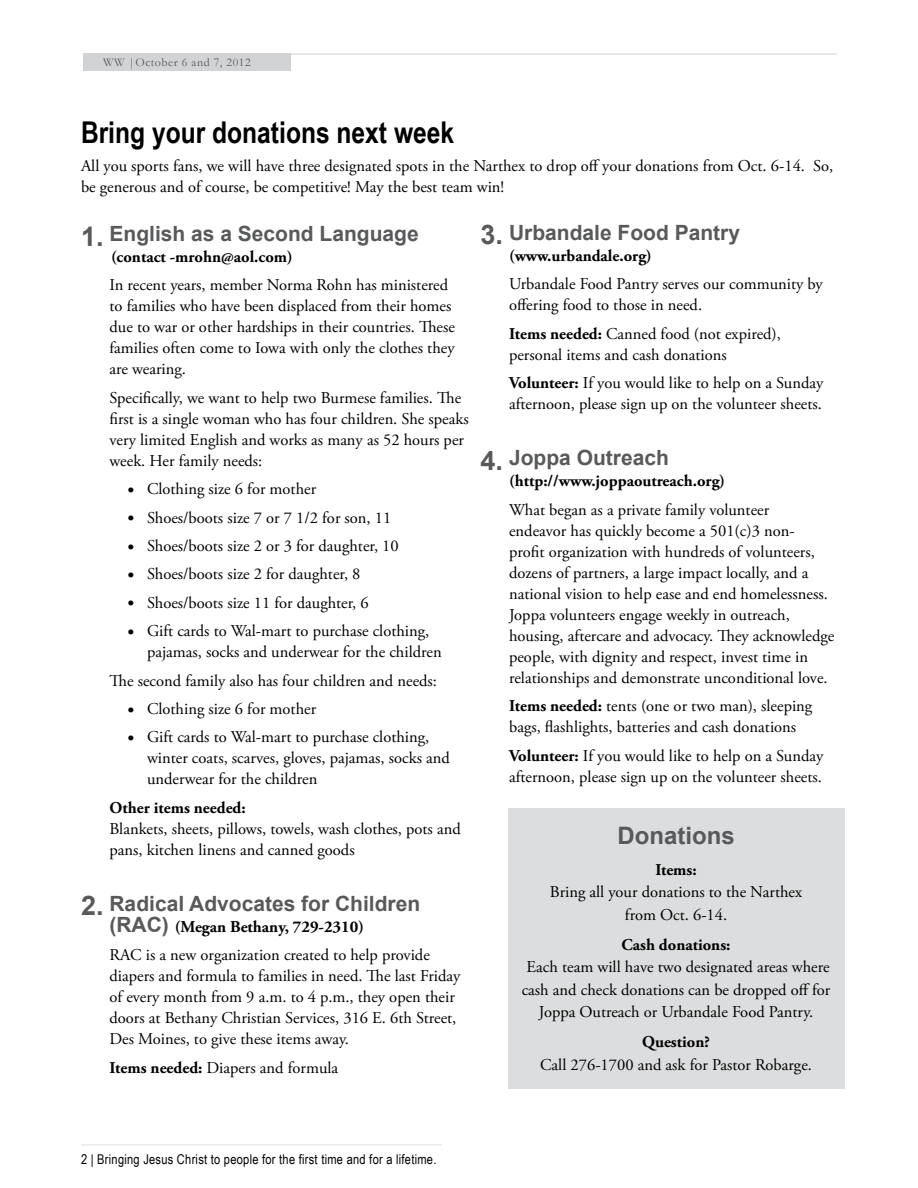
<style>
.page{position:relative;width:918px;height:1188px;background:#fff}
.page>*{position:absolute;margin:0;border:0;box-sizing:border-box;transform-origin:0 0}
.t1{font:700 30px "Arial Narrow";color:#000}
.t2{font:700 24px "Arial";color:#58595b}
.t3{font:700 21px "Arial";color:#58595b}
.t4{font:16.5px/21px "Adobe Garamond Pro";color:#000}
.t5{font:700 16.5px "Adobe Garamond Pro";color:#000}
.t6{font:13.5px "Arial Narrow";letter-spacing:.02em;color:#000}
.t7{font:12px "Garamond";letter-spacing:.045em;color:#58595b}
.s1{font-size:27px}
.s2{font-weight:700}
.s3{font-size:18px}
.s4{font-family:"Arial";font-weight:700;font-size:21px;color:#58595b}
</style>
<div class="page">
<hr style="left:276px;top:54px;width:561px;height:1px;background:#bcbec0">
<div style="left:83px;top:53px;width:208px;height:18px;background:#d1d3d4"></div>
<hr style="left:81px;top:1145px;width:361px;height:1px;background:#dcddde">
<div style="left:508px;top:808px;width:337px;height:281px;background:#dcddde"></div>
<p class="t7" style="left:103px;top:55px;width:149px">WW |October 6 and 7, 2012</p>
<h1 class="t1" style="left:81px;top:110px;width:375px">Bring your donations next week</h1>
<p class="t4" style="left:81px;top:155px;width:754px">All you sports fans, we will have three designated spots in the Narthex to drop off your donations from Oct. 6-14. So, be generous and of course, be competitive! May the best team win!</p>
<p class="t3" style="left:481px;top:219px;width:261px"><span class="s1">3.</span> Urbandale Food Pantry</p>
<p class="t5" style="left:509px;top:246px;width:144px">(www.urbandale.org)</p>
<p class="t4" style="left:509px;top:274px;width:315px">Urbandale Food Pantry serves our community by offering food to those in need.</p>
<p class="t4" style="left:509px;top:324px;width:273px"><span class="s2">Items needed:</span> Canned food (not expired), personal items and cash donations</p>
<p class="t4" style="left:509px;top:373px;width:316px"><span class="s2">Volunteer:</span> If you would like to help on a Sunday afternoon, please sign up on the volunteer sheets.</p>
<p class="t3" style="left:481px;top:444px;width:190px"><span class="s1">4.</span> Joppa Outreach</p>
<p class="t5" style="left:509px;top:471px;width:218px">(http://www.joppaoutreach.org)</p>
<p class="t4" style="left:509px;top:500px;width:327px">What began as a private family volunteer<br>endeavor has quickly become a 501(c)3 non-<br>profit organization with hundreds of volunteers, dozens of partners, a large impact locally, and a national vision to help ease and end homelessness.<br>Joppa volunteers engage weekly in outreach, housing, aftercare and advocacy. They acknowledge people, with dignity and respect, invest time in relationships and demonstrate unconditional love.</p>
<p class="t4" style="left:509px;top:696px;width:305px"><span class="s2">Items needed:</span> tents (one or two man), sleeping bags, flashlights, batteries and cash donations</p>
<p class="t4" style="left:509px;top:745px;width:316px"><span class="s2">Volunteer:</span> If you would like to help on a Sunday afternoon, please sign up on the volunteer sheets.</p>
<p class="t3" style="left:81px;top:220px;width:339px"><span class="s1">1.</span> English as a Second Language</p>
<p class="t5" style="left:111px;top:247px;width:183px">(contact -mrohn@aol.com)</p>
<p class="t4" style="left:109px;top:275px;width:347px">In recent years, member Norma Rohn has ministered to families who have been displaced from their homes due to war or other hardships in their countries. These families often come to Iowa with only the clothes they are wearing.</p>
<p class="t4" style="left:109px;top:388px;width:361px">Specifically, we want to help two Burmese families. The first is a single woman who has four children. She speaks very limited English and works as many as 52 hours per week. Her family needs:</p>
<p class="t4" style="left:128px;top:479px;width:190px"><span class="s3">•</span> Clothing size 6 for mother</p>
<p class="t4" style="left:128px;top:508px;width:265px"><span class="s3">•</span> Shoes/boots size 7 or 7 1/2 for son, 11</p>
<p class="t4" style="left:128px;top:536px;width:273px"><span class="s3">•</span> Shoes/boots size 2 or 3 for daughter, 10</p>
<p class="t4" style="left:128px;top:564px;width:235px"><span class="s3">•</span> Shoes/boots size 2 for daughter, 8</p>
<p class="t4" style="left:128px;top:593px;width:243px"><span class="s3">•</span> Shoes/boots size 11 for daughter, 6</p>
<p class="t4" style="left:147px;top:621px;width:296px;text-indent:-20px"><span class="s3">•</span> Gift cards to Wal-mart to purchase clothing, pajamas, socks and underwear for the children</p>
<p class="t4" style="left:109px;top:670px;width:329px">The second family also has four children and needs:</p>
<p class="t4" style="left:128px;top:699px;width:190px"><span class="s3">•</span> Clothing size 6 for mother</p>
<p class="t4" style="left:147px;top:727px;width:304px;text-indent:-20px"><span class="s3">•</span> Gift cards to Wal-mart to purchase clothing, winter coats, scarves, gloves, pajamas, socks and underwear for the children</p>
<p class="t5" style="left:109px;top:798px;width:138px">Other items needed:</p>
<p class="t4" style="left:109px;top:819px;width:353px">Blankets, sheets, pillows, towels, wash clothes, pots and pans, kitchen linens and canned goods</p>
<p class="t3" style="left:81px;top:890px;width:341px"><span class="s1">2.</span> Radical Advocates for Children</p>
<p class="t4" style="left:109px;top:913px;width:322px;line-height:28.3px"><span class="s4">(RAC)</span> <span class="s2">(Megan Bethany, 729-2310)<br></span>RAC is a new organization created to help provide</p>
<p class="t4" style="left:109px;top:966px;width:352px">diapers and formula to families in need. The last Friday of every month from 9 a.m. to 4 p.m., they open their doors at Bethany Christian Services, 316 E. 6th Street, Des Moines, to give these items away.</p>
<p class="t4" style="left:109px;top:1058px;width:230px"><span class="s2">Items needed:</span> Diapers and formula</p>
<h2 class="t2" style="left:617px;top:820px;width:119px">Donations</h2>
<p class="t5" style="left:655px;top:860px;width:43px">Items:</p>
<p class="t4" style="left:550px;top:881px;width:254px;line-height:22.5px;text-align:center">Bring all your donations to the Narthex from Oct. 6-14.</p>
<p class="t5" style="left:622px;top:935px;width:110px">Cash donations:</p>
<p class="t4" style="left:522px;top:956px;width:310px;line-height:22.5px;text-align:center">Each team will have two designated areas where cash and check donations can be dropped off for<br>Joppa Outreach or Urbandale Food Pantry.</p>
<p class="t5" style="left:642px;top:1032px;width:69px">Question?</p>
<p class="t4" style="left:540px;top:1054px;width:273px">Call 276-1700 and ask for Pastor Robarge.</p>
<p class="t6" style="left:81px;top:1150px;width:357px">2 | Bringing Jesus Christ to people for the first time and for a lifetime.</p>
</div>
